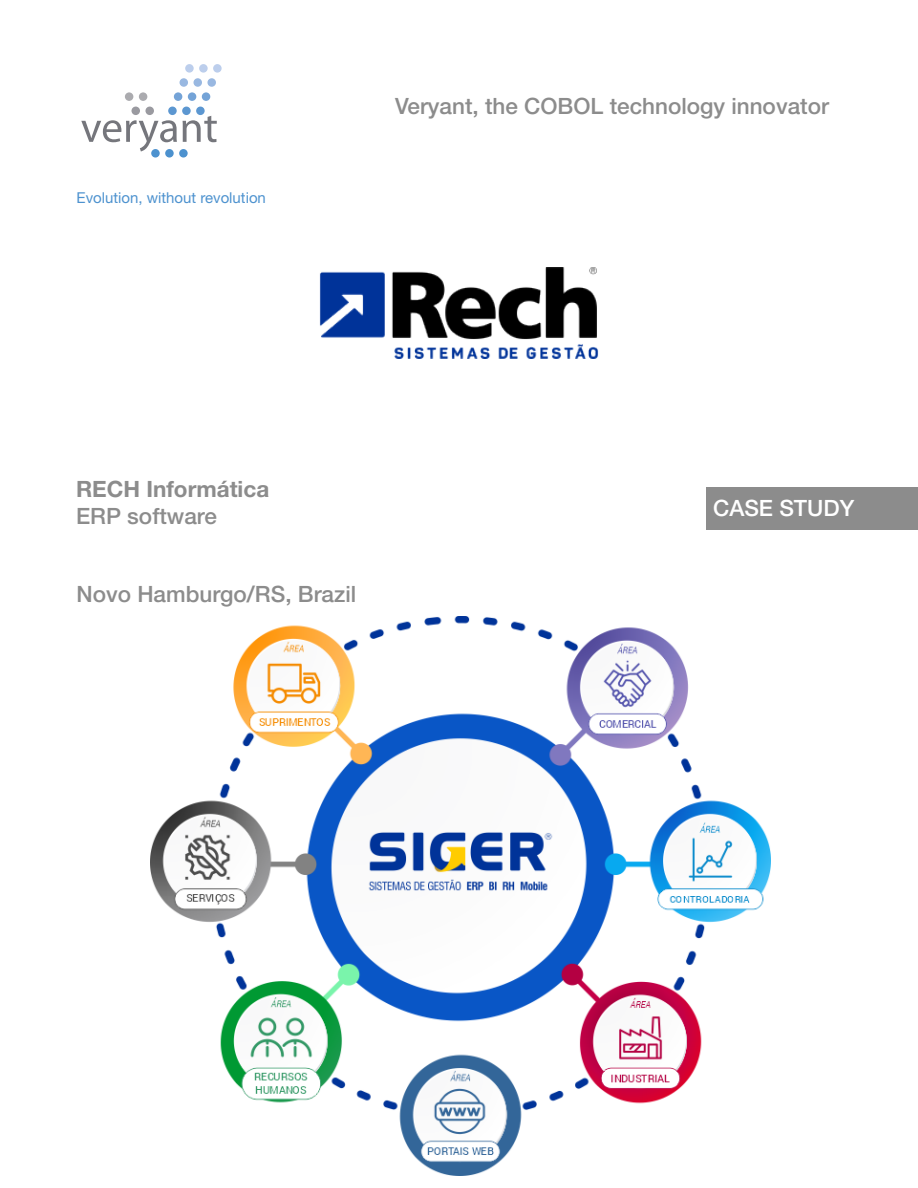
<style>
.page{position:relative;width:918px;height:1188px;background:#fff}
.page>*{position:absolute;margin:0;border:0;box-sizing:border-box;transform-origin:0 0}
.t1{font:500 22.5px "Helvetica Neue LT Std";color:#8c8c8c}
.t2{font:700 22.5px "Helvetica Neue LT Std";color:#8c8c8c}
.t3{font:500 22.5px "Helvetica Neue LT Std";color:#fff}
.t4{font:15px "Helvetica Neue LT Std";color:#4d92cf}
</style>
<div class="page">
<div style="left:707px;top:488px;width:211px;height:42px;background:#8c8c8c"></div>
<svg style="left:81px;top:120px;width:96px;height:31px"></svg>
<svg style="left:183px;top:116px;width:34px;height:26px"></svg>
<div style="left:151px;top:149px;width:9px;height:9px;background:#4d92cf;border-radius:50%"></div>
<div style="left:125px;top:92px;width:8px;height:9px;background:#ababaf;border-radius:50%"></div>
<div style="left:132px;top:107px;width:8px;height:8px;background:#9a9aa0;border-radius:50%"></div>
<div style="left:165px;top:149px;width:9px;height:9px;background:#4c91ce;border-radius:50%"></div>
<div style="left:139px;top:92px;width:8px;height:9px;background:#ababaf;border-radius:50%"></div>
<div style="left:145px;top:107px;width:9px;height:8px;background:#9a9aa0;border-radius:50%"></div>
<div style="left:168px;top:107px;width:9px;height:8px;background:#5c97d1;border-radius:50%"></div>
<div style="left:174px;top:92px;width:8px;height:9px;background:#74a3d7;border-radius:50%"></div>
<div style="left:180px;top:78px;width:8px;height:9px;background:#99b8e1;border-radius:50%"></div>
<div style="left:185px;top:64px;width:9px;height:9px;background:#bcceec;border-radius:50%"></div>
<div style="left:182px;top:107px;width:9px;height:8px;background:#5c97d1;border-radius:50%"></div>
<div style="left:188px;top:92px;width:8px;height:9px;background:#74a3d7;border-radius:50%"></div>
<div style="left:194px;top:78px;width:8px;height:9px;background:#99b8e1;border-radius:50%"></div>
<div style="left:199px;top:64px;width:9px;height:9px;background:#bcceec;border-radius:50%"></div>
<div style="left:179px;top:149px;width:9px;height:9px;background:#4d92cf;border-radius:50%"></div>
<div style="left:196px;top:107px;width:9px;height:8px;background:#5c97d1;border-radius:50%"></div>
<div style="left:202px;top:92px;width:8px;height:9px;background:#74a3d7;border-radius:50%"></div>
<div style="left:207px;top:78px;width:9px;height:9px;background:#99b8e1;border-radius:50%"></div>
<div style="left:213px;top:64px;width:9px;height:9px;background:#bcceec;border-radius:50%"></div>
<img style="left:151px;top:617px;width:619px;height:559px">
<img style="left:319px;top:267px;width:280px;height:91px">
<p class="t4" style="left:77px;top:189px;width:191px">Evolution, without revolution</p>
<p class="t1" style="left:395px;top:93px;width:435px">Veryant, the COBOL technology innovator</p>
<p class="t2" style="left:76px;top:475px;width:195px">RECH Informática</p>
<p class="t1" style="left:76px;top:503px;width:142px">ERP software</p>
<p class="t1" style="left:77px;top:580px;width:281px">Novo Hamburgo/RS, Brazil</p>
<p class="t3" style="left:713px;top:494px;width:143px">CASE STUDY</p>
</div>
